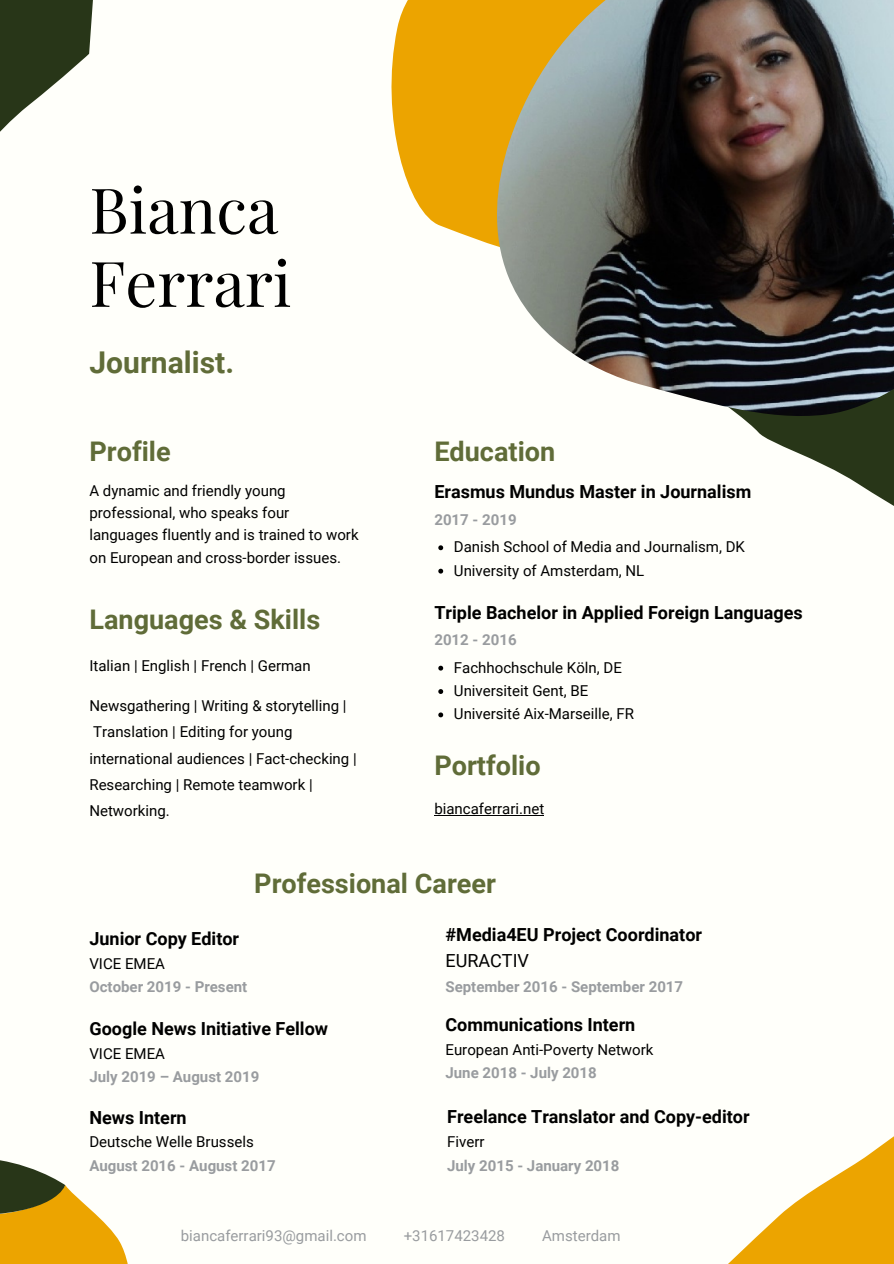
<style>
.page{position:relative;width:894px;height:1264px;background:#fff}
.page>*{position:absolute;margin:0;border:0;box-sizing:border-box;transform-origin:0 0}
.t1{font:63px "Playfair Display";color:#000}
.t2{font:700 30px "Roboto";color:#606c38}
.t3{font:700 27px "Roboto";color:#606c38}
.t4{font:700 18px "Roboto";color:#000}
.t5{font:18px "Roboto";color:#000}
.t6{font:15px/26.2px "Roboto";color:#000}
.t7{font:700 15px "Roboto";color:#999c9f}
.t8{font:15px "Roboto";color:#999c9f}
</style>
<div class="page">
<div style="left:0;top:0;width:893px;height:1263px;background:#fffffa"></div>
<svg style="left:391px;top:0;width:100px;height:245px;fill:#eca400"></svg>
<svg style="left:0;top:1160px;width:128px;height:103px"></svg>
<svg style="left:740px;top:416px;width:153px;height:90px;fill:#283618"></svg>
<svg style="left:0;top:0;width:93px;height:132px"></svg>
<svg style="left:729px;top:1137px;width:164px;height:126px"></svg>
<img style="left:491px;top:0;width:402px;height:416px">
<svg style="left:438px;top:545px;width:5px;height:5px"></svg>
<svg style="left:438px;top:568px;width:5px;height:5px"></svg>
<svg style="left:438px;top:665px;width:5px;height:5px"></svg>
<svg style="left:438px;top:689px;width:5px;height:5px"></svg>
<svg style="left:438px;top:712px;width:5px;height:5px"></svg>
<hr style="left:434px;top:815px;width:110px;height:1px;background:#000">
<p class="t1" style="left:89px;top:165px;width:190px">Bianca</p>
<p class="t1" style="left:89px;top:239px;width:203px">Ferrari</p>
<p class="t2" style="left:89px;top:345px;width:146px">Journalist.</p>
<p class="t3" style="left:89px;top:436px;width:83px">Profile</p>
<p class="t6" style="left:89px;top:477px;width:198px">A dynamic and friendly young</p>
<p class="t6" style="left:89px;top:502px;width:270px;line-height:22.4px">professional, who speaks four languages fluently and is trained to work on European and cross-border issues.</p>
<p class="t3" style="left:89px;top:604px;width:232px">Languages &amp; Skills</p>
<p class="t6" style="left:89px;top:652px;width:223px">Italian | English | French | German</p>
<p class="t6" style="left:89px;top:692px;width:269px">Newsgathering | Writing &amp; storytelling |<br>Translation | Editing for young international audiences | Fact-checking |<br>Researching | Remote teamwork |<br>Networking.</p>
<p class="t3" style="left:434px;top:436px;width:122px">Education</p>
<p class="t4" style="left:434px;top:481px;width:318px">Erasmus Mundus Master in Journalism</p>
<p class="t7" style="left:434px;top:510px;width:84px">2017 - 2019</p>
<p class="t6" style="left:454px;top:534px;width:292px">Danish School of Media and Journalism, DK</p>
<p class="t6" style="left:454px;top:557px;width:192px">University of Amsterdam, NL</p>
<p class="t4" style="left:434px;top:602px;width:370px">Triple Bachelor in Applied Foreign Languages</p>
<p class="t7" style="left:434px;top:631px;width:84px">2012 - 2016</p>
<p class="t6" style="left:454px;top:654px;width:169px">Fachhochschule Köln, DE</p>
<p class="t6" style="left:454px;top:677px;width:136px">Universiteit Gent, BE</p>
<p class="t6" style="left:454px;top:701px;width:181px">Université Aix-Marseille, FR</p>
<p class="t3" style="left:434px;top:750px;width:108px">Portfolio</p>
<p class="t6" style="left:434px;top:795px;width:111px">biancaferrari.net</p>
<p class="t3" style="left:254px;top:867px;width:243px">Professional Career</p>
<p class="t4" style="left:89px;top:928px;width:151px">Junior Copy Editor</p>
<p class="t6" style="left:89px;top:950px;width:77px">VICE EMEA</p>
<p class="t7" style="left:89px;top:978px;width:159px">October 2019 - Present</p>
<p class="t4" style="left:89px;top:1018px;width:240px">Google News Initiative Fellow</p>
<p class="t6" style="left:89px;top:1040px;width:77px">VICE EMEA</p>
<p class="t7" style="left:89px;top:1068px;width:171px">July 2019 – August 2019</p>
<p class="t4" style="left:89px;top:1106px;width:99px">News Intern</p>
<p class="t6" style="left:89px;top:1128px;width:166px">Deutsche Welle Brussels</p>
<p class="t7" style="left:89px;top:1156px;width:188px">August 2016 - August 2017</p>
<p class="t4" style="left:445px;top:924px;width:258px">#Media4EU Project Coordinator</p>
<p class="t5" style="left:445px;top:950px;width:85px">EURACTIV</p>
<p class="t7" style="left:445px;top:978px;width:239px">September 2016 - September 2017</p>
<p class="t4" style="left:445px;top:1014px;width:191px">Communications Intern</p>
<p class="t6" style="left:445px;top:1036px;width:209px">European Anti-Poverty Network</p>
<p class="t7" style="left:445px;top:1064px;width:153px">June 2018 - July 2018</p>
<p class="t4" style="left:447px;top:1106px;width:304px">Freelance Translator and Copy-editor</p>
<p class="t6" style="left:447px;top:1128px;width:39px">Fiverr</p>
<p class="t7" style="left:447px;top:1156px;width:174px">July 2015 - January 2018</p>
<p class="t8" style="left:181px;top:1226px;width:187px">biancaferrari93@gmail.com</p>
<p class="t8" style="left:403px;top:1226px;width:103px">+31617423428</p>
<p class="t8" style="left:542px;top:1226px;width:80px">Amsterdam</p>
</div>
